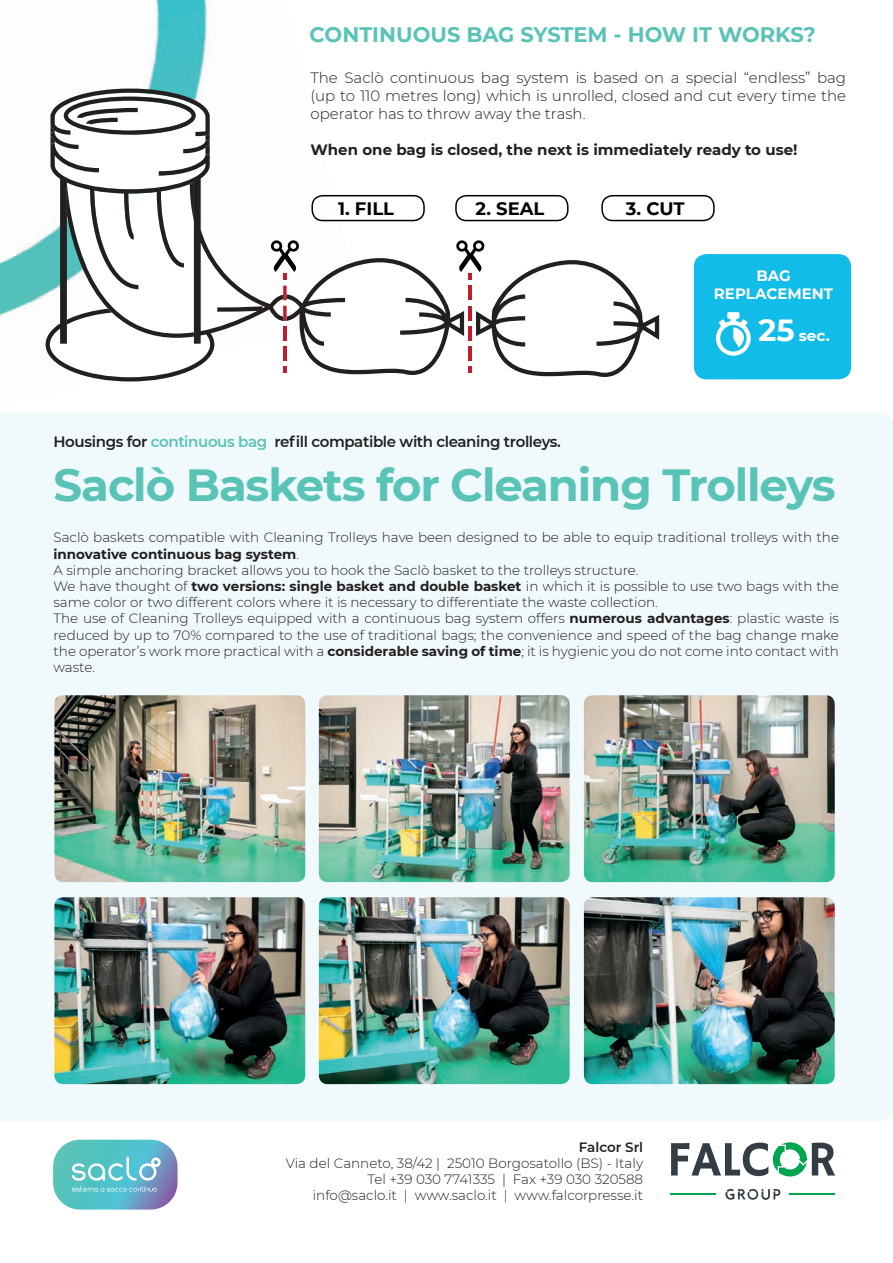
<style>
.page{position:relative;width:893px;height:1263px;background:#fff}
.page>*{position:absolute;margin:0;border:0;box-sizing:border-box;transform-origin:0 0}
.t1{font:700 45px "Montserrat";letter-spacing:-.025em;color:#5ac3b8}
.t2{font:700 21px "Montserrat";color:#5ac3b8}
.t3{font:700 18px "Montserrat";color:#000001}
.t4{font:700 15.3px "Montserrat";color:#fff}
.t5{font:300 15px/18px "Montserrat";color:#231f20;text-align:justify}
.t6{font:600 15px "Montserrat";letter-spacing:-.025em;color:#231f20}
.t7{font:700 15px "Montserrat";color:#231f20}
.t8{font:700 15px/18px "Montserrat";color:#fff;text-align:center}
.t9{font:300 13.5px/16.2px "Montserrat";color:#231f20}
.t10{font:600 13.5px "Montserrat";color:#231f20}
.s1{font-size:30.45px}
.s2{color:#5bc3b9}
.s3{font-weight:700}
</style>
<div class="page">
<div style="left:0;top:413px;width:893px;height:708px;background:#f0f9fc"></div>
<div style="left:694px;top:254px;width:157px;height:125px;background:#11bce8;border-radius:13px"></div>
<img style="left:118px;top:0;width:92px;height:382px">
<img style="left:0;top:235px;width:46px;height:113px">
<img style="left:118px;top:0;width:82px;height:51px">
<svg style="left:46px;top:233px;width:164px;height:148px"></svg>
<svg style="left:50px;top:89px;width:609px;height:288px"></svg>
<svg style="left:716px;top:312px;width:35px;height:44px"></svg>
<div style="left:311px;top:195px;width:114px;height:26px;border:2px solid #000001;border-radius:10px"></div>
<div style="left:455px;top:195px;width:113px;height:26px;border:2px solid #000001;border-radius:10px"></div>
<div style="left:601px;top:195px;width:114px;height:26px;border:2px solid #000001;border-radius:10px"></div>
<svg style="left:53px;top:1140px;width:125px;height:69px"></svg>
<svg style="left:671px;top:1142px;width:164px;height:34px"></svg>
<svg style="left:725px;top:1189px;width:55px;height:11px"></svg>
<hr style="left:670px;top:1194px;width:46px;height:1px;background:#00a54f">
<hr style="left:790px;top:1194px;width:45px;height:1px;background:#00a54f">
<img style="left:54px;top:695px;width:251px;height:187px">
<img style="left:584px;top:695px;width:251px;height:187px">
<img style="left:319px;top:695px;width:251px;height:187px">
<img style="left:54px;top:897px;width:251px;height:187px">
<img style="left:584px;top:897px;width:251px;height:187px">
<img style="left:319px;top:897px;width:251px;height:187px">
<h2 class="t2" style="left:310px;top:19px;width:508px">CONTINUOUS BAG SYSTEM - HOW IT WORKS?</h2>
<p class="t5" style="left:310px;top:68px;width:537px">The Saclò continuous bag system is based on a special “endless” bag (up to 110 metres long) which is unrolled, closed and cut every time the operator has to throw away the trash.</p>
<p class="t7" style="left:310px;top:138px;width:488px">When one bag is closed, the next is immediately ready to use!</p>
<h3 class="t3" style="left:338px;top:196px;width:58px">1. FILL</h3>
<h3 class="t3" style="left:476px;top:196px;width:70px">2. SEAL</h3>
<h3 class="t3" style="left:626px;top:196px;width:60px">3. CUT</h3>
<p class="t8" style="left:714px;top:266px;width:121px">BAG<br>REPLACEMENT</p>
<p class="t4" style="left:758px;top:325px;width:73px"><span class="s1">25</span> sec.</p>
<p class="t6" style="left:54px;top:431px;width:509px">Housings for <span class="s2">continuous bag</span> refill compatible with cleaning trolleys.</p>
<h1 class="t1" style="left:54px;top:453px;width:784px">Saclò Baskets for Cleaning Trolleys</h1>
<p class="t9" style="left:54px;top:529px;width:787px">Saclò baskets compatible with Cleaning Trolleys have been designed to be able to equip traditional trolleys with the <span class="s3">innovative continuous bag system</span>.<br>A simple anchoring bracket allows you to hook the Saclò basket to the trolleys structure.<br>We have thought of <span class="s3">two versions: single basket and double basket</span> in which it is possible to use two bags with the same color or two different colors where it is necessary to differentiate the waste collection.<br>The use of Cleaning Trolleys equipped with a continuous bag system offers <span class="s3">numerous advantages</span>: plastic waste is reduced by up to 70% compared to the use of traditional bags; the convenience and speed of the bag change make the operator’s work more practical with a <span class="s3">considerable saving of time</span>; it is hygienic you do not come into contact with waste.</p>
<p class="t10" style="left:579px;top:1137px;width:66px">Falcor Srl</p>
<p class="t9" style="left:286px;top:1154px;width:359px;text-align:right">Via del Canneto, 38/42 | 25010 Borgosatollo (BS) - Italy<br>Tel +39 030 7741335 | Fax +39 030 320588 info@saclo.it | www.saclo.it | www.falcorpresse.it</p>
</div>
